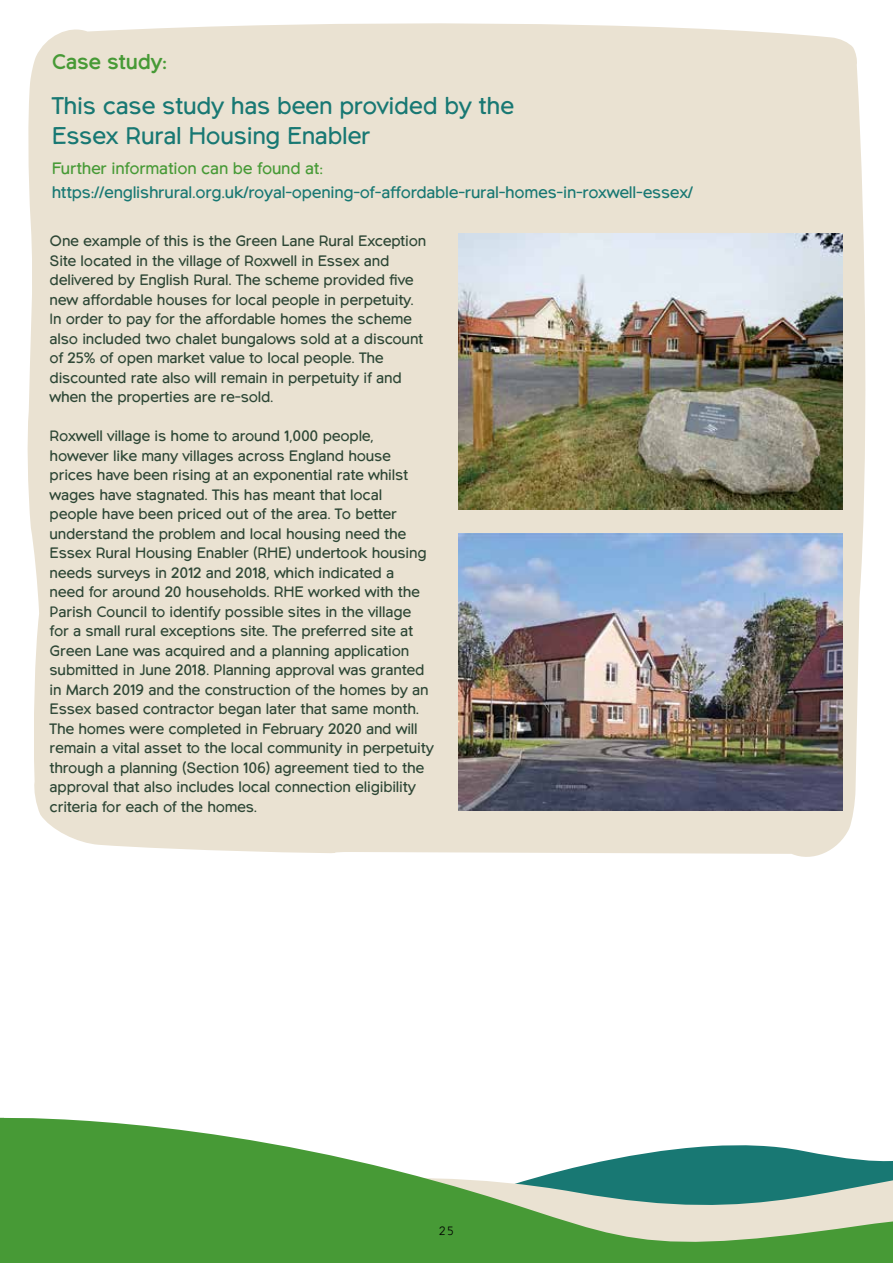
<style>
.page{position:relative;width:893px;height:1263px;background:#fff}
.page>*{position:absolute;margin:0;border:0;box-sizing:border-box;transform-origin:0 0}
.t1{font:24px/30px "Northwoods";letter-spacing:-.015em;color:#187873}
.t2{font:700 21px "Northwoods";letter-spacing:-.015em;color:#479a36}
.t3{font:16.5px "Northwoods";letter-spacing:-.015em;color:#187873}
.t4{font:16.5px "Northwoods";letter-spacing:-.015em;color:#479a36}
.t5{font:15px/19.5px "Northwoods";letter-spacing:-.015em;color:#2d4635}
.t6{font:300 12px "Northwoods";color:#000}
</style>
<div class="page">
<div style="left:27px;top:23px;width:839px;height:834px;background:#eae2d2"></div>
<img style="left:458px;top:233px;width:384px;height:277px">
<img style="left:458px;top:534px;width:384px;height:276px">
<svg style="left:0;top:1117px;width:893px;height:146px;fill:#479a36"></svg>
<h2 class="t2" style="left:52px;top:49px;width:117px">Case study:</h2>
<h1 class="t1" style="left:52px;top:91px;width:464px">This case study has been provided by the<br>Essex Rural Housing Enabler</h1>
<p class="t4" style="left:52px;top:159px;width:273px">Further information can be found at:</p>
<p class="t3" style="left:52px;top:183px;width:643px">https://englishrural.org.uk/royal-opening-of-affordable-rural-homes-in-roxwell-essex/</p>
<p class="t5" style="left:50px;top:232px;width:378px">One example of this is the Green Lane Rural Exception Site located in the village of Roxwell in Essex and delivered by English Rural. The scheme provided five new affordable houses for local people in perpetuity.<br>In order to pay for the affordable homes the scheme also included two chalet bungalows sold at a discount of 25% of open market value to local people. The discounted rate also will remain in perpetuity if and when the properties are re-sold.</p>
<p class="t5" style="left:50px;top:427px;width:386px">Roxwell village is home to around 1,000 people, however like many villages across England house prices have been rising at an exponential rate whilst wages have stagnated. This has meant that local people have been priced out of the area. To better understand the problem and local housing need the Essex Rural Housing Enabler (RHE) undertook housing needs surveys in 2012 and 2018, which indicated a<br>need for around 20 households. RHE worked with the Parish Council to identify possible sites in the village for a small rural exceptions site. The preferred site at Green Lane was acquired and a planning application submitted in June 2018. Planning approval was granted in March 2019 and the construction of the homes by an Essex based contractor began later that same month.<br>The homes were completed in February 2020 and will remain a vital asset to the local community in perpetuity through a planning (Section 106) agreement tied to the approval that also includes local connection eligibility criteria for each of the homes.</p>
<p class="t6" style="left:439px;top:1224px;width:16px">25</p>
</div>
